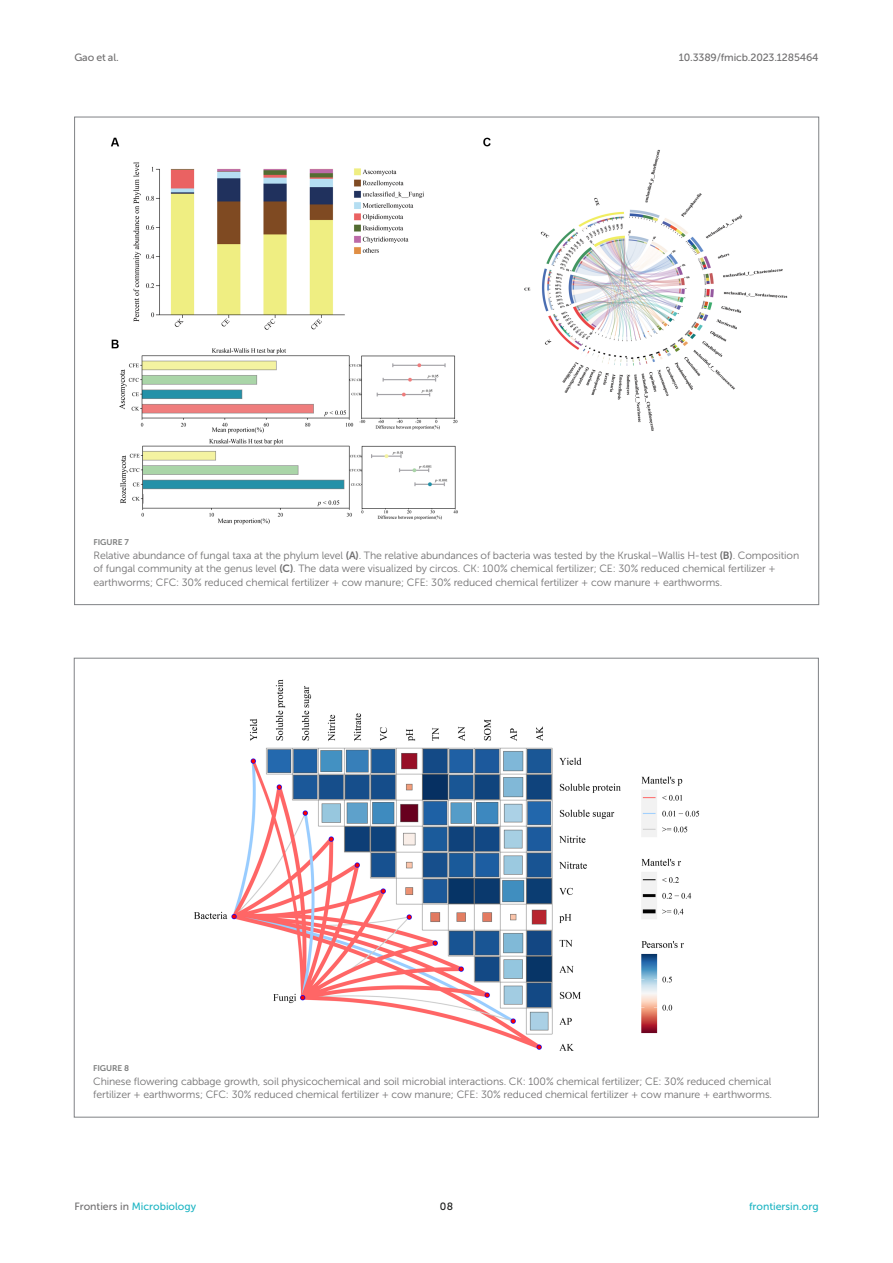
<style>
.page{position:relative;width:893px;height:1263px;background:#fff}
.page>*{position:absolute;margin:0;border:0;box-sizing:border-box;transform-origin:0 0}
.FIG_LEG{font:10.5px/13.5px "Museo Sans 300";letter-spacing:-.01em;color:#706f70}
.t1{font:10.5px "Museo Sans 500";color:#1db5c3}
.t2{font:10.5px "Museo Sans 500";letter-spacing:-.015em;color:#706f70}
.t3{font:10.5px "Museo Sans 500";color:#1b1c1b}
.FIG_HD{font:8.25px "Museo Sans 700";letter-spacing:-.01em;color:#7e7f7f}
.s1{font-family:"Museo Sans 700"}
.s2{color:#706f70}
</style>
<div class="page">
<img style="left:111px;top:137px;width:677px;height:388px">
<img style="left:194px;top:679px;width:506px;height:372px">
<p class="t2" style="left:74px;top:51px;width:46px">Gao et al.</p>
<p class="t2" style="left:679px;top:51px;width:141px">10.3389/fmicb.2023.1285464</p>
<p class="FIG_HD" style="left:94px;top:538px;width:37px">FIGURE 7</p>
<p class="FIG_LEG" style="left:94px;top:548px;width:707px">Relative abundance of fungal taxa at the phylum level <span class="s1">(A)</span>. The relative abundances of bacteria was tested by the Kruskal–Wallis H-test <span class="s1">(B)</span>. Composition of fungal community at the genus level <span class="s1">(C)</span>. The data were visualized by circos. CK: 100% chemical fertilizer; CE: 30% reduced chemical fertilizer + earthworms; CFC: 30% reduced chemical fertilizer + cow manure; CFE: 30% reduced chemical fertilizer + cow manure + earthworms.</p>
<p class="FIG_HD" style="left:93px;top:1064px;width:37px">FIGURE 8</p>
<p class="FIG_LEG" style="left:93px;top:1074px;width:680px">Chinese flowering cabbage growth, soil physicochemical and soil microbial interactions. CK: 100% chemical fertilizer; CE: 30% reduced chemical fertilizer + earthworms; CFC: 30% reduced chemical fertilizer + cow manure; CFE: 30% reduced chemical fertilizer + cow manure + earthworms.</p>
<p class="t1" style="left:74px;top:1200px;width:123px"><span class="s2">Frontiers in</span> Microbiology</p>
<p class="t3" style="left:440px;top:1200px;width:15px">08</p>
<p class="t1" style="left:749px;top:1200px;width:71px">frontiersin.org</p>
</div>
